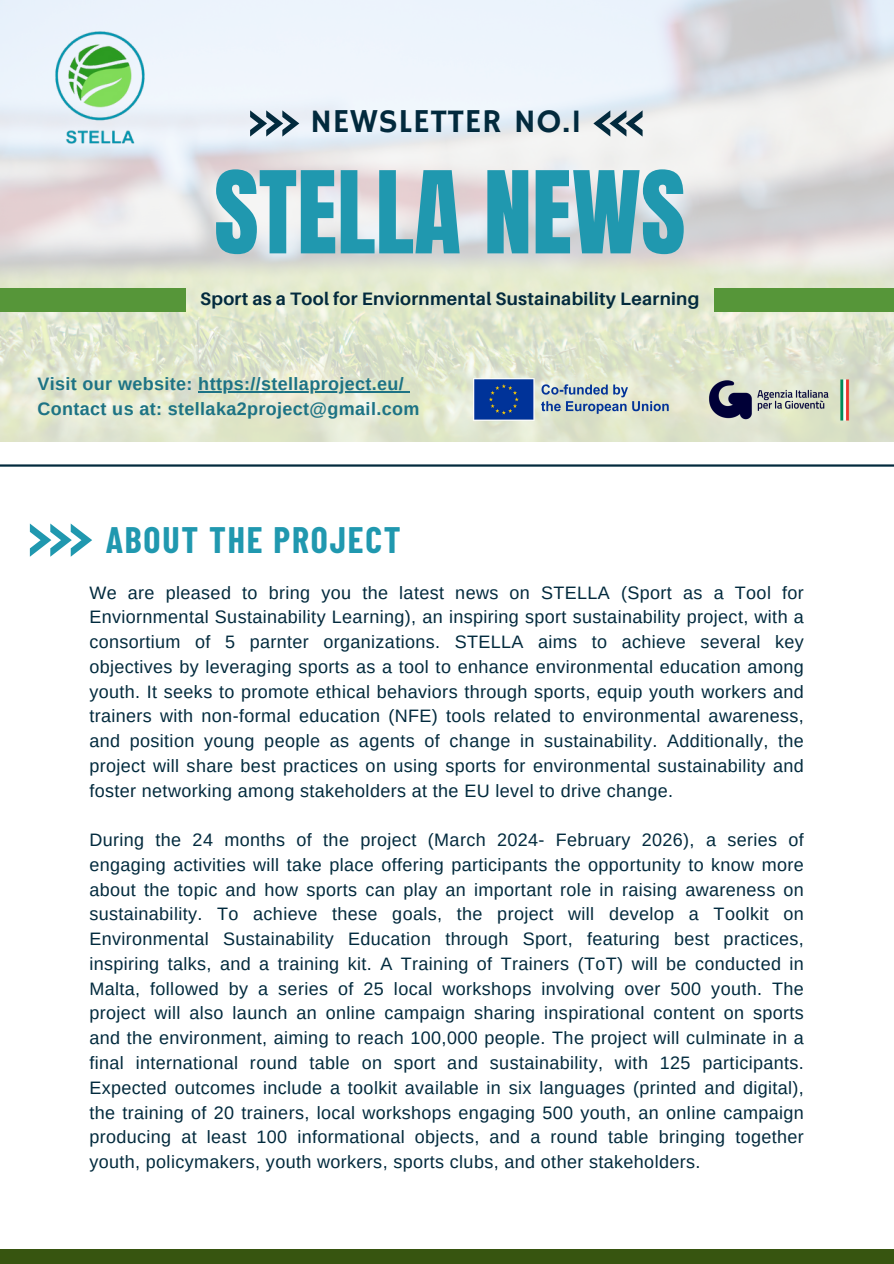
<style>
.page{position:relative;width:894px;height:1264px;background:#fff}
.page>*{position:absolute;margin:0;border:0;box-sizing:border-box;transform-origin:0 0}
.t1{font:96.9px "Anton";color:#2098af}
.t2{font:700 36px "Barlow Condensed";letter-spacing:.05em;color:#2098af}
.t3{font:33.3px "Hammersmith One";letter-spacing:.02em;color:#022a3d}
.t4{font:18px/24.8px "Arimo";letter-spacing:.02em;color:#022a3d;text-align:justify}
.t5{font:700 18px "Arimo";letter-spacing:.02em;color:#1d7384}
.t6{font:700 18px "Aileron";letter-spacing:.015em;color:#022a3d}
</style>
<div class="page">
<img style="left:0;top:0;width:893px;height:441px">
<div style="left:0;top:288px;width:185px;height:23px;background:#569639"></div>
<div style="left:714px;top:288px;width:179px;height:23px;background:#569639"></div>
<svg style="left:30px;top:523px;width:62px;height:33px"></svg>
<div style="left:0;top:1249px;width:893px;height:14px;background:#375510"></div>
<hr style="left:0;top:464px;width:893px;height:2px;background:#022a3d">
<img style="left:471px;top:378px;width:205px;height:42px">
<svg style="left:250px;top:110px;width:49px;height:26px"></svg>
<svg style="left:593px;top:110px;width:49px;height:26px"></svg>
<img style="left:704px;top:375px;width:150px;height:46px">
<hr style="left:198px;top:391px;width:206px;height:1px;background:#1d7384">
<img style="left:30px;top:17px;width:140px;height:141px">
<p class="t3" style="left:310px;top:102px;width:273px">NEWSLETTER NO.1</p>
<h4 class="t1" style="left:214px;top:143px;width:473px">STELLA NEWS</h4>
<h4 class="t6" style="left:200px;top:288px;width:500px">Sport as a Tool for Enviornmental Sustainability Learning</h4>
<p class="t5" style="left:37px;top:374px;width:368px">Visit our website: https://stellaproject.eu/</p>
<p class="t5" style="left:37px;top:398px;width:383px">Contact us at: stellaka2project@gmail.com</p>
<h1 class="t2" style="left:106px;top:517px;width:296px">ABOUT THE PROJECT</h1>
<p class="t4" style="left:89px;top:580px;width:715px">We are pleased to bring you the latest news on STELLA (Sport as a Tool for Enviornmental Sustainability Learning), an inspiring sport sustainability project, with a consortium of 5 parnter organizations. STELLA aims to achieve several key objectives by leveraging sports as a tool to enhance environmental education among youth. It seeks to promote ethical behaviors through sports, equip youth workers and trainers with non-formal education (NFE) tools related to environmental awareness, and position young people as agents of change in sustainability. Additionally, the project will share best practices on using sports for environmental sustainability and foster networking among stakeholders at the EU level to drive change.</p>
<p class="t4" style="left:89px;top:827px;width:715px">During the 24 months of the project (March 2024- February 2026), a series of engaging activities will take place offering participants the opportunity to know more about the topic and how sports can play an important role in raising awareness on sustainability. To achieve these goals, the project will develop a Toolkit on Environmental Sustainability Education through Sport, featuring best practices, inspiring talks, and a training kit. A Training of Trainers (ToT) will be conducted in Malta, followed by a series of 25 local workshops involving over 500 youth. The project will also launch an online campaign sharing inspirational content on sports and the environment, aiming to reach 100,000 people. The project will culminate in a final international round table on sport and sustainability, with 125 participants.<br>Expected outcomes include a toolkit available in six languages (printed and digital), the training of 20 trainers, local workshops engaging 500 youth, an online campaign producing at least 100 informational objects, and a round table bringing together youth, policymakers, youth workers, sports clubs, and other stakeholders.</p>
</div>
